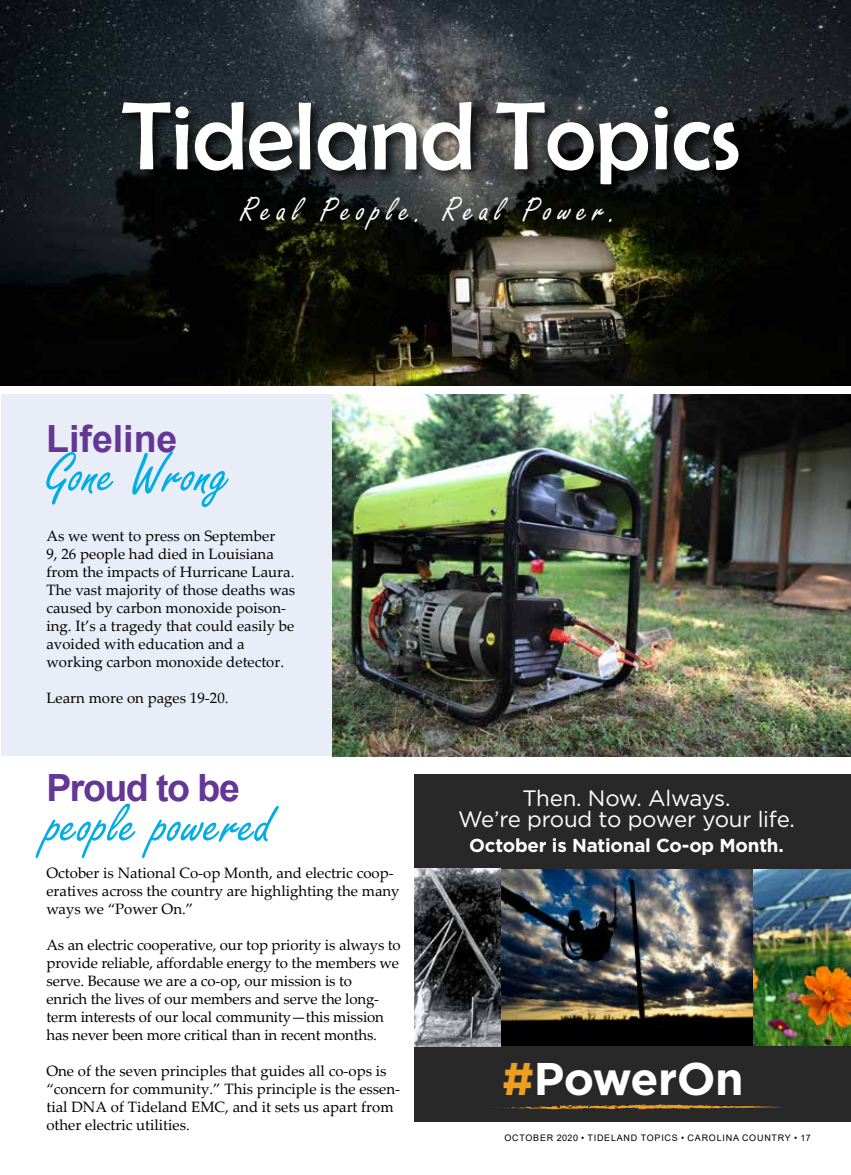
<style>
.page{position:relative;width:851px;height:1175px;background:#fff}
.page>*{position:absolute;margin:0;border:0;box-sizing:border-box;transform-origin:0 0}
.t1{font:60px "Freestyle Script";color:#00aee6}
.t2{font:700 45.75px "Gotham";letter-spacing:-.015em;color:#fff}
.t3{font:700 37.5px "Arial";letter-spacing:-.04em;color:#643695}
.t4{font:700 37.5px "Arial";color:#643695}
.t5{font:36px "Freestyle Script";letter-spacing:.16em;color:#fff}
.t6{font:22.2px/21.8px "Gotham";letter-spacing:-.01em;color:#fff;text-align:center}
.t7{font:700 18.75px "Gotham";letter-spacing:-.01em;color:#fff}
.t8{font:15px/18px "Palatino Linotype";color:#000}
.t9{font:9px "Arial";letter-spacing:.085em;color:#000}
.s1{color:#ea9e22}
</style>
<div class="page">
<img style="left:0;top:0;width:850px;height:385px">
<div style="left:1px;top:394px;width:849px;height:362px;background:#e9edf7"></div>
<img style="left:332px;top:394px;width:518px;height:362px">
<div style="left:120px;top:99px;width:631px;height:99px;background:#000;opacity:.75"></div>
<svg style="left:122px;top:102px;width:616px;height:82px"></svg>
<img style="left:752px;top:868px;width:98px;height:178px">
<img style="left:501px;top:868px;width:251px;height:178px">
<div style="left:415px;top:1046px;width:435px;height:76px;background:#292829"></div>
<svg style="left:488px;top:1104px;width:293px;height:5px"></svg>
<div style="left:415px;top:774px;width:435px;height:94px;background:#292829"></div>
<img style="left:415px;top:868px;width:86px;height:178px">
<h3 class="t5" style="left:240px;top:190px;width:379px">Real People. Real Power.</h3>
<h3 class="t4" style="left:46px;top:412px;width:133px">Lifeline</h3>
<h1 class="t1" style="left:46px;top:441px;width:186px">Gone Wrong</h1>
<p class="t8" style="left:46px;top:526px;width:250px">As we went to press on September<br>9, 26 people had died in Louisiana from the impacts of Hurricane Laura.<br>The vast majority of those deaths was caused by carbon monoxide poison&shy;ing. It’s a tragedy that could easily be avoided with education and a working carbon monoxide detector.</p>
<p class="t8" style="left:46px;top:688px;width:184px">Learn more on pages 19-20.</p>
<h3 class="t3" style="left:46px;top:761px;width:195px">Proud to be</h3>
<h1 class="t1" style="left:46px;top:791px;width:227px">people powered</h1>
<p class="t8" style="left:46px;top:863px;width:354px">October is National Co-op Month, and electric coop&shy;eratives across the country are highlighting the many ways we “Power On.”</p>
<p class="t8" style="left:46px;top:935px;width:356px">As an electric cooperative, our top priority is always to provide reliable, affordable energy to the members we serve. Because we are a co-op, our mission is to<br>enrich the lives of our members and serve the long&shy;term interests of our local community—this mission has never been more critical than in recent months.</p>
<p class="t8" style="left:46px;top:1061px;width:355px">One of the seven principles that guides all co-ops is “concern for community.” This principle is the essen&shy;tial DNA of Tideland EMC, and it sets us apart from other electric utilities.</p>
<h2 class="t2" style="left:502px;top:1048px;width:243px"><span class="s1">#</span>PowerOn</h2>
<h3 class="t6" style="left:458px;top:786px;width:338px">Then. Now. Always.<br>We’re proud to power your life.</h3>
<p class="t7" style="left:469px;top:833px;width:316px">October is National Co-op Month.</p>
<p class="t9" style="left:504px;top:1131px;width:308px">OCTOBER 2020 • TIDELAND TOPICS • CAROLINA COUNTRY • 17</p>
</div>
